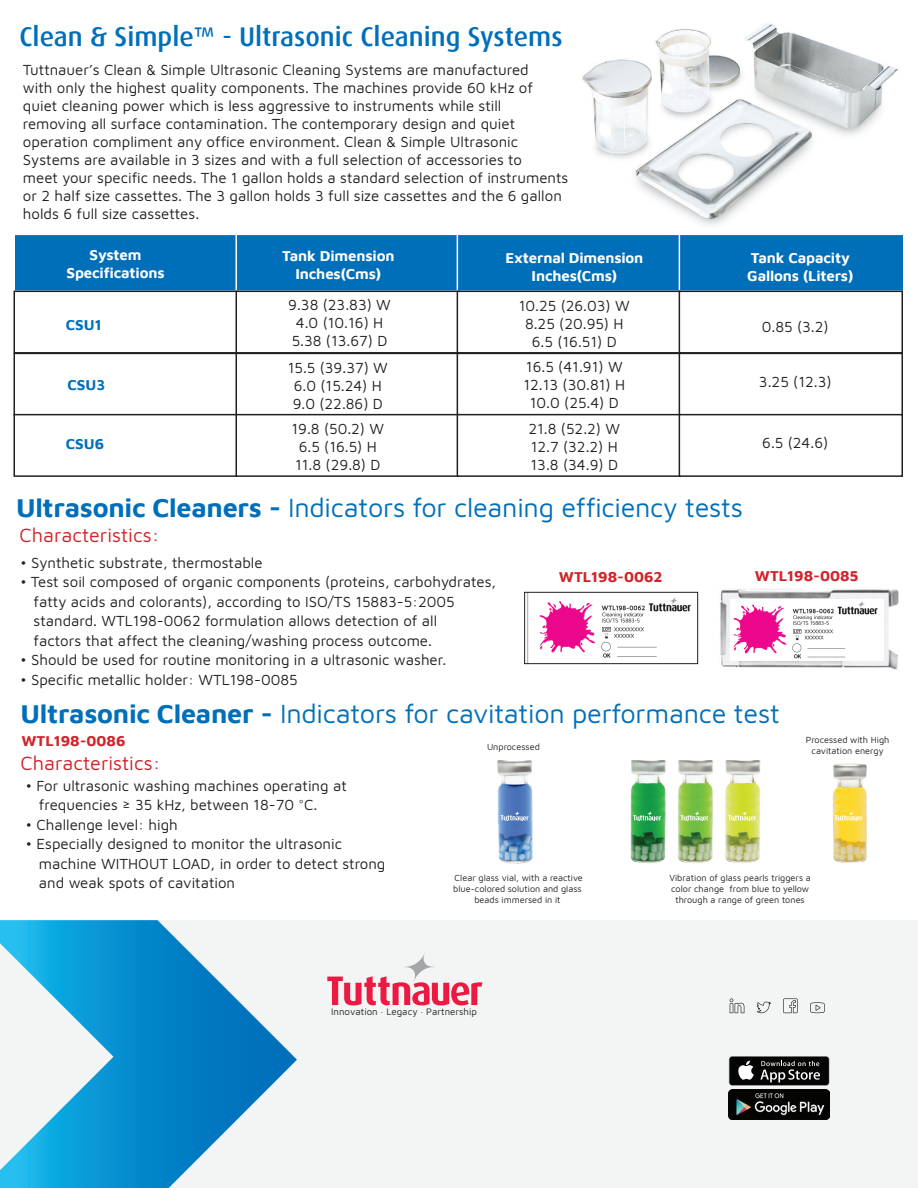
<style>
.page{position:relative;width:918px;height:1188px;background:#fff}
.page>*{position:absolute;margin:0;border:0;box-sizing:border-box;transform-origin:0 0}
.t1{font:27px "Maven Pro";letter-spacing:-.01em;color:#006fba}
.t2{font:500 27px "Dax";color:#006fba}
.t3{font:19.65px "Maven Pro";color:#d1232a}
.t4{font:15px/18px "Maven Pro";color:#231f20}
.t5{font:700 15px/18px "Maven Pro";letter-spacing:-.01em;color:#fff;text-align:center}
.t6{font:700 15px "Maven Pro";color:#d1232a}
.t7{font:700 15px "Maven Pro";color:#006fba}
.t8{font:9.6px "Maven Pro";color:#231f20}
.t9{font:9.15px/10.9px "Maven Pro";color:#231f20;text-align:center}
.s1{font-weight:700}
</style>
<div class="page">
<img style="left:582px;top:23px;width:316px;height:202px">
<div style="left:0;top:920px;width:918px;height:268px;background:#f3f4f4"></div>
<svg style="left:0;top:920px;width:297px;height:268px"></svg>
<div style="left:14px;top:234px;width:224px;height:58px;background:#006fba;border:2px solid #fff"></div>
<div style="left:236px;top:234px;width:224px;height:58px;background:#006fba;border:2px solid #fff"></div>
<div style="left:457px;top:234px;width:224px;height:58px;background:#006fba;border:2px solid #fff"></div>
<div style="left:679px;top:234px;width:225px;height:58px;background:#006fba;border:2px solid #fff"></div>
<div style="left:14px;top:291px;width:224px;height:63px;border:2px solid #231f20"></div>
<div style="left:236px;top:291px;width:224px;height:63px;border:2px solid #231f20"></div>
<div style="left:457px;top:291px;width:224px;height:63px;border:2px solid #231f20"></div>
<div style="left:679px;top:291px;width:224px;height:63px;border:2px solid #231f20"></div>
<div style="left:14px;top:353px;width:224px;height:63px;border:2px solid #231f20"></div>
<div style="left:236px;top:353px;width:224px;height:63px;border:2px solid #231f20"></div>
<div style="left:457px;top:353px;width:224px;height:63px;border:2px solid #231f20"></div>
<div style="left:679px;top:353px;width:224px;height:63px;border:2px solid #231f20"></div>
<div style="left:14px;top:414px;width:224px;height:63px;border:2px solid #231f20"></div>
<div style="left:236px;top:414px;width:224px;height:63px;border:2px solid #231f20"></div>
<div style="left:457px;top:414px;width:224px;height:63px;border:2px solid #231f20"></div>
<div style="left:679px;top:414px;width:224px;height:63px;border:2px solid #231f20"></div>
<svg style="left:810px;top:1002px;width:15px;height:11px"></svg>
<svg style="left:783px;top:998px;width:15px;height:15px"></svg>
<svg style="left:757px;top:1001px;width:14px;height:12px"></svg>
<svg style="left:730px;top:998px;width:14px;height:15px"></svg>
<svg style="left:327px;top:953px;width:155px;height:52px"></svg>
<img style="left:729px;top:1090px;width:101px;height:30px">
<div style="left:729px;top:1056px;width:101px;height:30px;background:#b2b3b7;border-radius:4px"></div>
<div style="left:729px;top:1057px;width:100px;height:28px;background:#040503;border-radius:3px"></div>
<svg style="left:738px;top:1061px;width:16px;height:19px"></svg>
<svg style="left:760px;top:1061px;width:60px;height:21px"></svg>
<img style="left:497px;top:761px;width:370px;height:103px">
<img style="left:497px;top:801px;width:370px;height:25px">
<svg style="left:501px;top:811px;width:28px;height:9px"></svg>
<svg style="left:633px;top:811px;width:28px;height:9px"></svg>
<svg style="left:681px;top:811px;width:27px;height:9px"></svg>
<svg style="left:728px;top:811px;width:28px;height:9px"></svg>
<svg style="left:835px;top:811px;width:28px;height:9px"></svg>
<img style="left:527px;top:594px;width:164px;height:68px">
<div style="left:524px;top:592px;width:174px;height:72px;border:1px solid #231f20"></div>
<img style="left:720px;top:589px;width:179px;height:81px">
<img style="left:730px;top:600px;width:154px;height:61px">
<h1 class="t2" style="left:20px;top:21px;width:545px">Clean &amp; Simple™ - Ultrasonic Cleaning Systems</h1>
<p class="t4" style="left:23px;top:60px;width:547px">Tuttnauer’s Clean &amp; Simple Ultrasonic Cleaning Systems are manufactured<br>with only the highest quality components. The machines provide 60 kHz of quiet cleaning power which is less aggressive to instruments while still removing all surface contamination. The contemporary design and quiet operation compliment any office environment. Clean &amp; Simple Ultrasonic Systems are available in 3 sizes and with a full selection of accessories to<br>meet your specific needs. The 1 gallon holds a standard selection of instruments or 2 half size cassettes. The 3 gallon holds 3 full size cassettes and the 6 gallon holds 6 full size cassettes.</p>
<p class="t5" style="left:67px;top:244px;width:100px">System<br>Specifications</p>
<p class="t5" style="left:282px;top:246px;width:114px">Tank Dimension<br>Inches(Cms)</p>
<p class="t5" style="left:505px;top:247px;width:140px">External Dimension<br>Inches(Cms)</p>
<p class="t5" style="left:747px;top:247px;width:108px;text-align:left">Tank Capacity<br>Gallons (Liters)</p>
<p class="t7" style="left:66px;top:315px;width:38px">CSU1</p>
<p class="t4" style="left:288px;top:295px;width:104px">9.38 (23.83) W<br>4.0 (10.16) H<br>5.38 (13.67) D</p>
<p class="t4" style="left:519px;top:296px;width:113px;text-align:center">10.25 (26.03) W<br>8.25 (20.95) H<br>6.5 (16.51) D</p>
<p class="t4" style="left:523px;top:357px;width:103px;text-align:center">16.5 (41.91) W<br>12.13 (30.81) H<br>10.0 (25.4) D</p>
<p class="t4" style="left:529px;top:419px;width:93px">21.8 (52.2) W<br>12.7 (32.2) H<br>13.8 (34.9) D</p>
<p class="t4" style="left:762px;top:317px;width:68px">0.85 (3.2)</p>
<p class="t4" style="left:288px;top:358px;width:102px;text-align:center">15.5 (39.37) W<br>6.0 (15.24) H<br>9.0 (22.86) D</p>
<p class="t4" style="left:291px;top:419px;width:94px">19.8 (50.2) W<br>6.5 (16.5) H<br>11.8 (29.8) D</p>
<p class="t4" style="left:759px;top:372px;width:74px">3.25 (12.3)</p>
<p class="t7" style="left:67px;top:375px;width:39px">CSU3</p>
<p class="t4" style="left:762px;top:433px;width:68px">6.5 (24.6)</p>
<p class="t7" style="left:66px;top:434px;width:40px">CSU6</p>
<h1 class="t1" style="left:16px;top:489px;width:729px"><span class="s1">Ultrasonic Cleaners -</span> Indicators for cleaning efficiency tests</h1>
<h2 class="t3" style="left:20px;top:522px;width:141px">Characteristics:</h2>
<p class="t4" style="left:21px;top:552px;width:244px">• Synthetic substrate, thermostable</p>
<p class="t4" style="left:34px;top:571px;width:464px;line-height:19.5px;text-indent:-13px">• Test soil composed of organic components (proteins, carbohydrates, fatty acids and colorants), according to ISO/TS 15883-5:2005 standard. WTL198-0062 formulation allows detection of all<br>factors that affect the cleaning/washing process outcome.</p>
<p class="t4" style="left:21px;top:650px;width:427px">• Should be used for routine monitoring in a ultrasonic washer.</p>
<p class="t4" style="left:21px;top:669px;width:279px">• Specific metallic holder: WTL198-0085</p>
<p class="t6" style="left:559px;top:566px;width:105px">WTL198-0062</p>
<p class="t6" style="left:755px;top:565px;width:105px">WTL198-0085</p>
<h1 class="t1" style="left:21px;top:695px;width:761px"><span class="s1">Ultrasonic Cleaner -</span> Indicators for cavitation performance test</h1>
<p class="t6" style="left:21px;top:730px;width:105px">WTL198-0086</p>
<h2 class="t3" style="left:21px;top:749px;width:141px">Characteristics:</h2>
<p class="t9" style="left:487px;top:741px;width:54px">Unprocessed</p>
<p class="t9" style="left:806px;top:734px;width:85px">Processed with High cavitation energy</p>
<p class="t4" style="left:39px;top:775px;width:309px;line-height:19.5px;text-indent:-13px">• For ultrasonic washing machines operating at frequencies ≥ 35 kHz, between 18-70 °C.</p>
<p class="t4" style="left:26px;top:815px;width:154px">• Challenge level: high</p>
<p class="t4" style="left:39px;top:834px;width:348px;line-height:19.5px;text-indent:-13px">• Especially designed to monitor the ultrasonic machine WITHOUT LOAD, in order to detect strong and weak spots of cavitation</p>
<p class="t9" style="left:453px;top:872px;width:131px">Clear glass vial, with a reactive blue-colored solution and glass beads immersed in it</p>
<p class="t8" style="left:331px;top:1005px;width:147px">Innovation · Legacy · Partnership</p>
<p class="t9" style="left:669px;top:872px;width:143px">Vibration of glass pearls triggers a color change from blue to yellow through a range of green tones</p>
</div>
